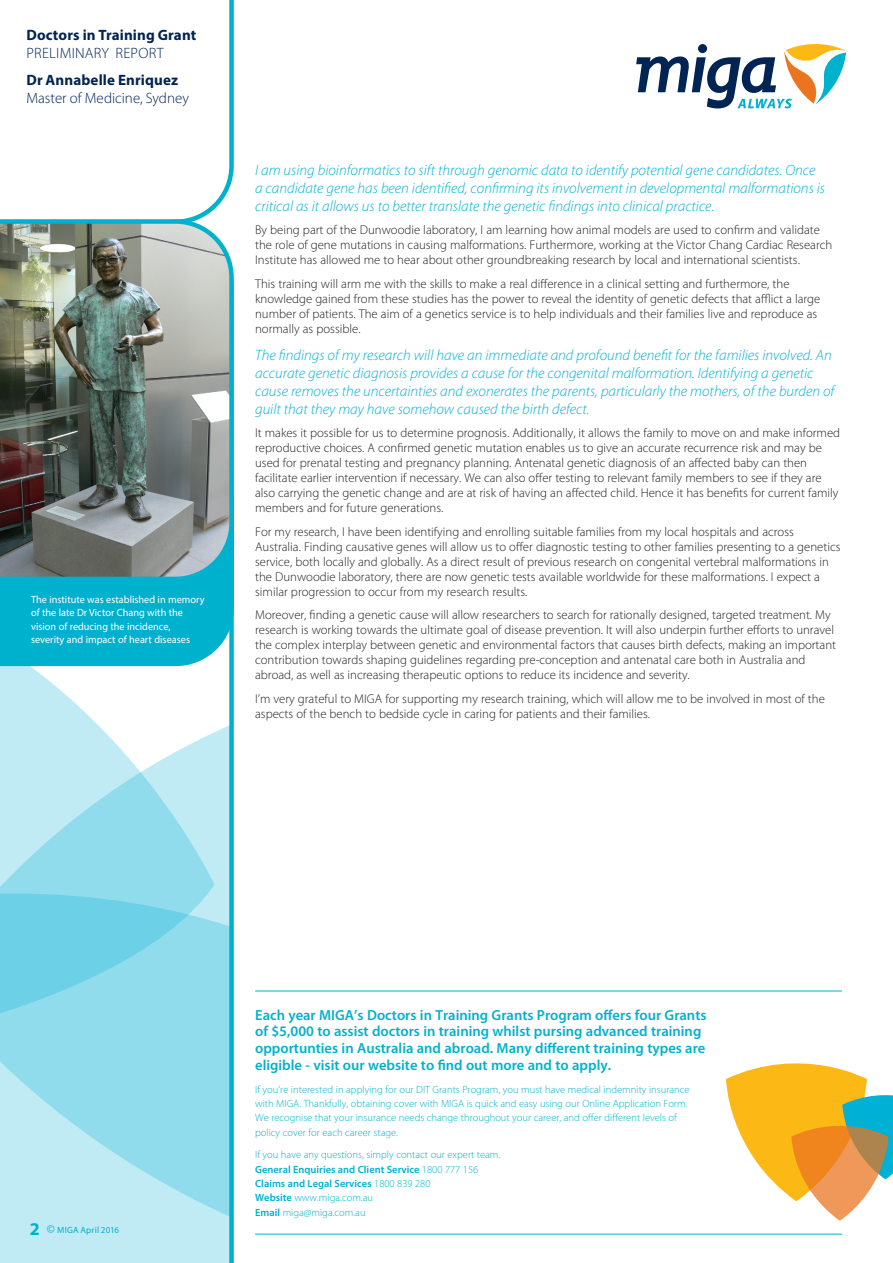
<style>
.page{position:relative;width:893px;height:1263px;background:#fff}
.page>*{position:absolute;margin:0;border:0;box-sizing:border-box;transform-origin:0 0}
.Large_text{font:700 18px "Myriad Pro";color:#00b1cd}
.t1{font:italic 300 15px/18px "Myriad Pro";color:#00b1d5}
.Large_text-2{font:700 15px "Myriad Pro";letter-spacing:.01em;color:#002453}
.Large_text-3{font:300 15px "Myriad Pro";letter-spacing:.005em;color:#002453}
.t2{font:600 14.7px/16.8px "Myriad Pro";color:#00b1cd}
.t3{font:300 12.75px/15px "Myriad Pro";color:#231f20}
.t4{font:300 10.5px/14.2px "Myriad Pro";color:#00b1cd}
.Body_Text_-_Small{font:10.5px/13.5px "Myriad Pro";color:#fff}
.Large_text-4{font:9px "Myriad Pro";letter-spacing:.02em;color:#00b1cd}
.s1{font-size:12px}
.s2{font-weight:600}
</style>
<div class="page">
<svg style="left:0;top:583px;width:234px;height:680px;background:#94ddeb"></svg>
<svg style="left:192px;top:0;width:42px;height:217px"></svg>
<img style="left:0;top:217px;width:234px;height:366px">
<svg style="left:636px;top:44px;width:210px;height:64px"></svg>
<hr style="left:255px;top:991px;width:587px;height:1px;background:#00b1cd">
<hr style="left:255px;top:1234px;width:587px;height:1px;background:#00b1cd">
<svg style="left:726px;top:1063px;width:167px;height:158px"></svg>
<p class="Large_text-2" style="left:26px;top:25px;width:171px">Doctors in Training Grant</p>
<p class="Large_text-3" style="left:27px;top:44px;width:139px">PRELIMINARY REPORT</p>
<p class="Large_text-2" style="left:26px;top:70px;width:153px">Dr Annabelle Enriquez</p>
<p class="Large_text-3" style="left:26px;top:89px;width:164px">Master of Medicine, Sydney</p>
<p class="Body_Text_-_Small" style="left:31px;top:592px;width:175px">The institute was established in memory of the late Dr Victor Chang with the vision of reducing the incidence, severity and impact of heart diseases</p>
<p class="t1" style="left:255px;top:161px;width:571px">I am using bioinformatics to sift through genomic data to identify potential gene candidates. Once a candidate gene has been identified, confirming its involvement in developmental malformations is critical as it allows us to better translate the genetic findings into clinical practice.</p>
<p class="t3" style="left:255px;top:223px;width:579px">By being part of the Dunwoodie laboratory, I am learning how animal models are used to confirm and validate the role of gene mutations in causing malformations. Furthermore, working at the Victor Chang Cardiac Research<br>Institute has allowed me to hear about other groundbreaking research by local and international scientists.</p>
<p class="t3" style="left:255px;top:276px;width:567px">This training will arm me with the skills to make a real difference in a clinical setting and furthermore, the knowledge gained from these studies has the power to reveal the identity of genetic defects that afflict a large number of patients. The aim of a genetics service is to help individuals and their families live and reproduce as normally as possible.</p>
<p class="t1" style="left:255px;top:345px;width:581px">The findings of my research will have an immediate and profound benefit for the families involved. An accurate genetic diagnosis provides a cause for the congenital malformation. Identifying a genetic cause removes the uncertainties and exonerates the parents, particularly the mothers, of the burden of guilt that they may have somehow caused the birth defect.</p>
<p class="t3" style="left:255px;top:425px;width:587px">It makes it possible for us to determine prognosis. Additionally, it allows the family to move on and make informed reproductive choices. A confirmed genetic mutation enables us to give an accurate recurrence risk and may be used for prenatal testing and pregnancy planning. Antenatal genetic diagnosis of an affected baby can then facilitate earlier intervention if necessary. We can also offer testing to relevant family members to see if they are also carrying the genetic change and are at risk of having an affected child. Hence it has benefits for current family members and for future generations.</p>
<p class="t3" style="left:255px;top:524px;width:587px">For my research, I have been identifying and enrolling suitable families from my local hospitals and across Australia. Finding causative genes will allow us to offer diagnostic testing to other families presenting to a genetics service, both locally and globally. As a direct result of previous research on congenital vertebral malformations in the Dunwoodie laboratory, there are now genetic tests available worldwide for these malformations. I expect a similar progression to occur from my research results.</p>
<p class="t3" style="left:255px;top:607px;width:582px">Moreover, finding a genetic cause will allow researchers to search for rationally designed, targeted treatment. My research is working towards the ultimate goal of disease prevention. It will also underpin further efforts to unravel the complex interplay between genetic and environmental factors that causes birth defects, making an important contribution towards shaping guidelines regarding pre-conception and antenatal care both in Australia and abroad, as well as increasing therapeutic options to reduce its incidence and severity.</p>
<p class="t3" style="left:255px;top:691px;width:571px">I’m very grateful to MIGA for supporting my research training, which will allow me to be involved in most of the aspects of the bench to bedside cycle in caring for patients and their families.</p>
<p class="Large_text" style="left:30px;top:1217px;width:11px">2</p>
<p class="Large_text-4" style="left:47px;top:1224px;width:74px"><span class="s1">©</span> MIGA April 2016</p>
<p class="t2" style="left:255px;top:1006px;width:453px">Each year MIGA’s Doctors in Training Grants Program offers four Grants of $5,000 to assist doctors in training whilst pursing advanced training opportunties in Australia and abroad. Many different training types are eligible - visit our website to find out more and to apply.</p>
<p class="t4" style="left:255px;top:1082px;width:436px">If you’re interested in applying for our DIT Grants Program, you must have medical indemnity insurance with MIGA. Thankfully, obtaining cover with MIGA is quick and easy using our Online Application Form.<br>We recognise that your insurance needs change throughout your career, and offer different levels of policy cover for each career stage.</p>
<p class="t4" style="left:255px;top:1148px;width:247px">If you have any questions, simply contact our expert team.<br><span class="s2">General Enquiries and Client Service</span> 1800 777 156<br><span class="s2">Claims and Legal Services</span> 1800 839 280<br><span class="s2">Website</span> www.miga.com.au<br><span class="s2">Email</span> miga@miga.com.au</p>
</div>
